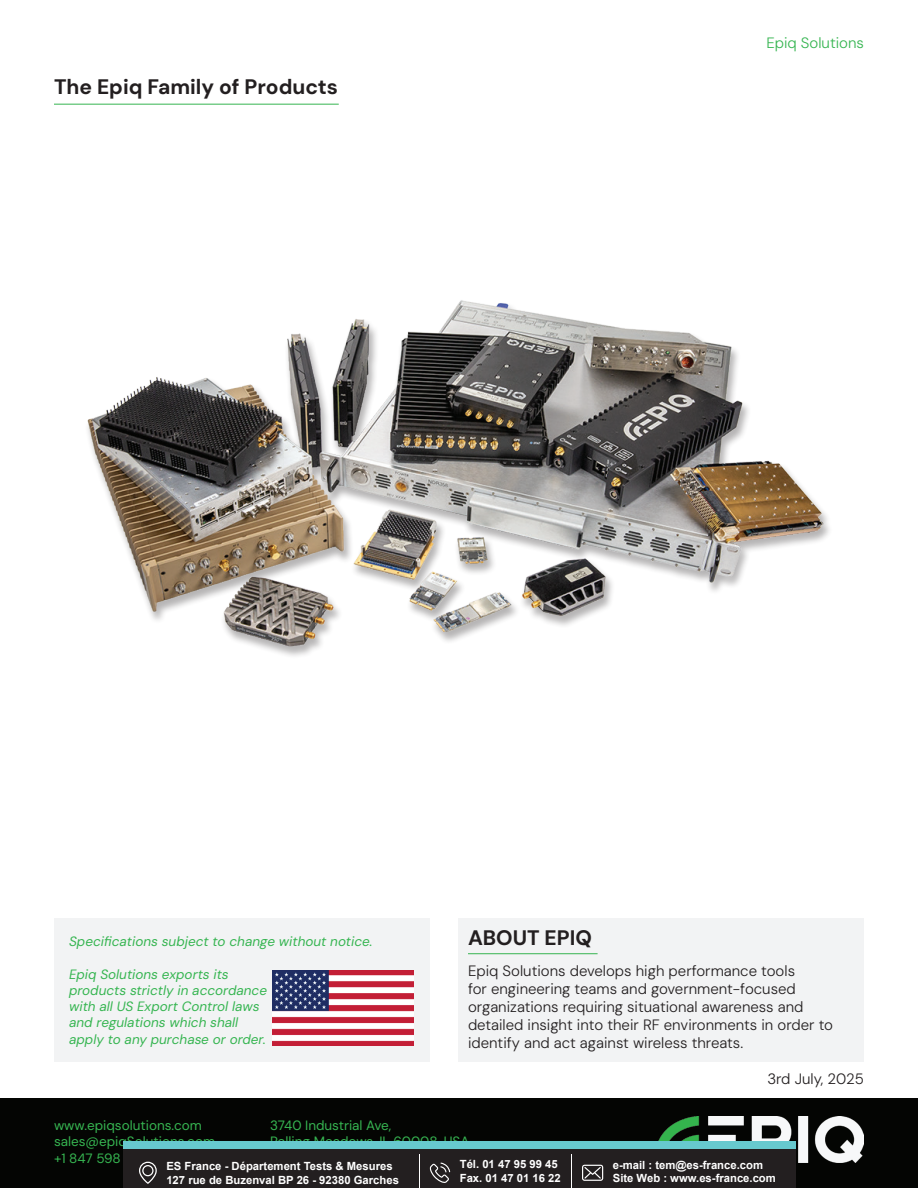
<style>
.page{position:relative;width:918px;height:1188px;background:#fff}
.page>*{position:absolute;margin:0;border:0;box-sizing:border-box;transform-origin:0 0}
.t1{font:700 21px "DM Sans 18 pt";color:#231f20}
.t2{font:300 15px/18px "DM Sans";color:#231f20}
.t3{font:300 15px "DM Sans";color:#36b551}
.t4{font:italic 13.5px/16.2px "DM Sans";color:#36b551}
.t5{font:13.5px "DM Sans";color:#36b551}
.t6{font:700 11.25px/13.5px "Arial";color:#fff}
</style>
<div class="page">
<div style="left:0;top:1098px;width:918px;height:90px;background:#040503"></div>
<img style="left:654px;top:1117px;width:210px;height:46px">
<div style="left:54px;top:918px;width:376px;height:144px;background:#f2f3f4"></div>
<div style="left:458px;top:918px;width:406px;height:144px;background:#f2f3f4"></div>
<hr style="left:468px;top:953px;width:130px;height:1px;background:#36b551">
<img style="left:273px;top:971px;width:141px;height:75px">
<hr style="left:54px;top:104px;width:285px;height:1px;background:#36b551">
<img style="left:87px;top:300px;width:742px;height:356px">
<div style="left:123px;top:1149px;width:672px;height:39px;background:#231f20"></div>
<div style="left:123px;top:1141px;width:672px;height:8px;background:#67c9ce"></div>
<svg style="left:139px;top:1162px;width:18px;height:22px"></svg>
<svg style="left:430px;top:1163px;width:20px;height:20px"></svg>
<svg style="left:582px;top:1165px;width:21px;height:16px"></svg>
<hr style="left:419px;top:1155px;width:1px;height:33px;background:#fff">
<hr style="left:571px;top:1155px;width:1px;height:33px;background:#fff">
<h1 class="t1" style="left:54px;top:74px;width:286px">The Epiq Family of Products</h1>
<p class="t3" style="left:766px;top:33px;width:99px">Epiq Solutions</p>
<p class="t4" style="left:69px;top:934px;width:305px">Specifications subject to change without notice.</p>
<p class="t4" style="left:69px;top:966px;width:199px">Epiq Solutions exports its products strictly in accordance with all US Export Control laws and regulations which shall apply to any purchase or order.</p>
<h1 class="t1" style="left:468px;top:924px;width:125px">ABOUT EPIQ</h1>
<p class="t2" style="left:468px;top:962px;width:367px">Epiq Solutions develops high performance tools<br>for engineering teams and government-focused organizations requiring situational awareness and detailed insight into their RF environments in order to identify and act against wireless threats.</p>
<p class="t2" style="left:767px;top:1069px;width:98px">3rd July, 2025</p>
<p class="t5" style="left:54px;top:1117px;width:149px">www.epiqsolutions.com</p>
<p class="t5" style="left:270px;top:1117px;width:123px">3740 Industrial Ave,</p>
<p class="t5" style="left:54px;top:1133px;width:163px">sales@epiqSolutions.com</p>
<p class="t5" style="left:270px;top:1133px;width:201px">Rolling Meadows, IL 60008, USA</p>
<p class="t5" style="left:54px;top:1149px;width:101px">+1 847 598 0218</p>
<p class="t6" style="left:166px;top:1160px;width:234px">ES France - Département Tests &amp; Mesures<br>127 rue de Buzenval BP 26 - 92380 Garches</p>
<p class="t6" style="left:460px;top:1158px;width:103px">Tél. 01 47 95 99 45<br>Fax. 01 47 01 16 22</p>
<p class="t6" style="left:613px;top:1158px;width:165px">e-mail : tem@es-france.com<br>Site Web : www.es-france.com</p>
</div>
